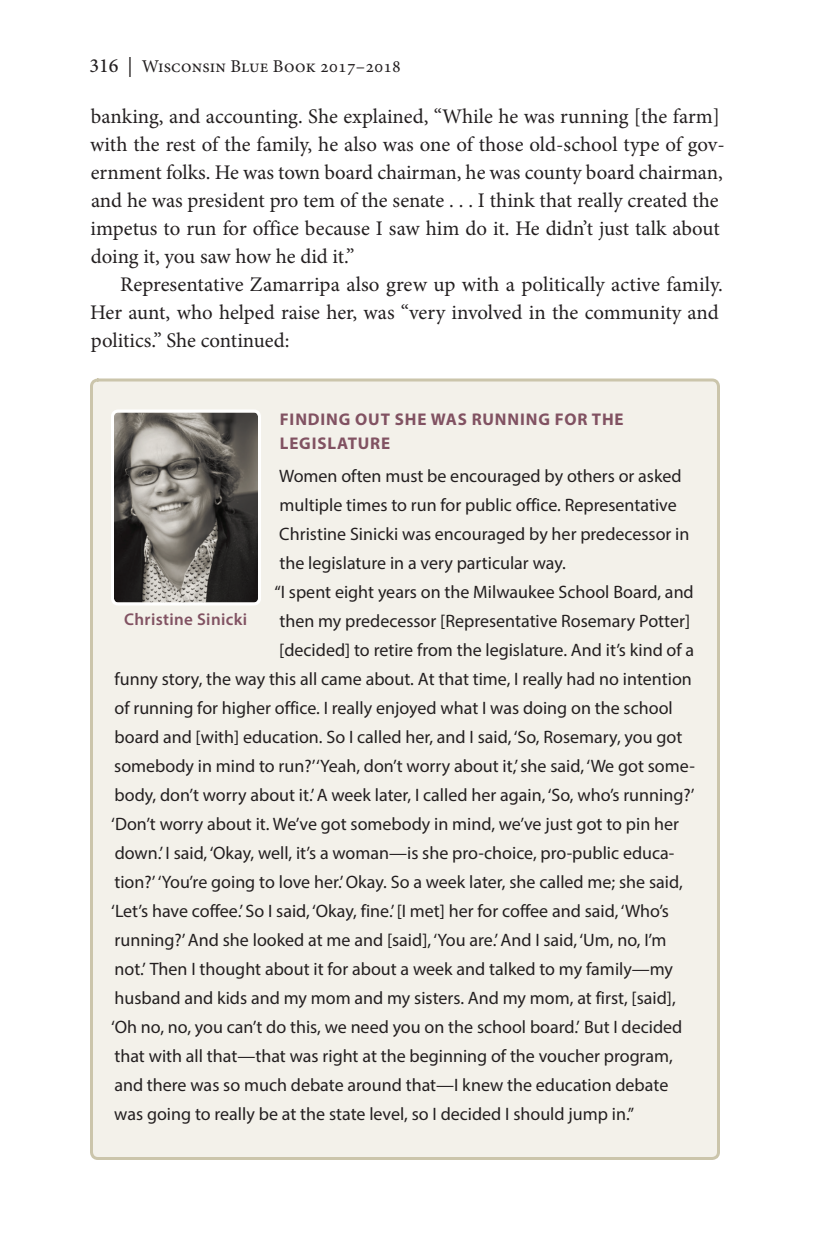
<style>
.page{position:relative;width:828px;height:1260px;background:#fff}
.page>*{position:absolute;margin:0;border:0;box-sizing:border-box;transform-origin:0 0}
.t1{font:20.8px/28px "Minion Pro";letter-spacing:-.005em;color:#231f20}
.t2{font:18px "Myriad Pro";color:#231f20}
.t3{font:18px "Minion Pro";letter-spacing:.01em;color:#231f20}
.t4{font:700 17px/24px "Myriad Pro";letter-spacing:.05em;color:#815262}
.t5{font:600 17px "Myriad Pro";letter-spacing:.02em;color:#815262}
.s1{font-weight:500;font-size:20px}
.s2{font-size:20px}
</style>
<div class="page">
<div style="left:92px;top:380px;width:627px;height:778px;background:#f3f1ea;border-radius:7px"></div>
<div style="left:90px;top:378px;width:630px;height:782px;border:3px solid #cbc5ab;border-radius:7px"></div>
<img style="left:115px;top:414px;width:142px;height:188px">
<div style="left:111px;top:410px;width:150px;height:196px;border:3px solid #fff;border-radius:6px"></div>
<p class="t3" style="left:89px;top:54px;width:313px"><span class="s1">316</span> <span class="s2">|</span> Wisconsin Blue Book 2017–2018</p>
<p class="t1" style="left:90px;top:103px;width:636px">banking, and accounting. She explained, “While he was running [the farm] with the rest of the family, he also was one of those old-school type of gov&shy;ernment folks. He was town board chairman, he was county board chairman, and he was president pro tem of the senate . . . I think that really created the impetus to run for office because I saw him do it. He didn’t just talk about doing it, you saw how he did it.”</p>
<p class="t1" style="left:90px;top:271px;width:634px;text-indent:30px">Representative Zamarripa also grew up with a politically active family.<br>Her aunt, who helped raise her, was “very involved in the community and politics.” She continued:</p>
<p class="t4" style="left:280px;top:407px;width:345px">FINDING OUT SHE WAS RUNNING FOR THE<br>LEGISLATURE</p>
<p class="t2" style="left:279px;top:465px;width:404px">Women often must be encouraged by others or asked</p>
<p class="t2" style="left:280px;top:494px;width:399px">multiple times to run for public office. Representative</p>
<p class="t2" style="left:279px;top:523px;width:412px">Christine Sinicki was encouraged by her predecessor in</p>
<p class="t2" style="left:279px;top:552px;width:288px">the legislature in a very particular way.</p>
<p class="t2" style="left:274px;top:581px;width:421px">“I spent eight years on the Milwaukee School Board, and</p>
<p class="t2" style="left:279px;top:610px;width:412px">then my predecessor [Representative Rosemary Potter]</p>
<p class="t2" style="left:279px;top:639px;width:416px">[decided] to retire from the legislature. And it’s kind of a</p>
<p class="t2" style="left:115px;top:668px;width:579px">funny story, the way this all came about. At that time, I really had no intention</p>
<p class="t2" style="left:115px;top:697px;width:560px">of running for higher office. I really enjoyed what I was doing on the school</p>
<p class="t2" style="left:115px;top:726px;width:569px">board and [with] education. So I called her, and I said, ‘So, Rosemary, you got</p>
<p class="t2" style="left:114px;top:755px;width:582px">somebody in mind to run?’‘Yeah, don’t worry about it,’ she said, ‘We got some-</p>
<p class="t2" style="left:115px;top:784px;width:581px">body, don’t worry about it.’ A week later, I called her again, ‘So, who’s running?’</p>
<p class="t2" style="left:111px;top:813px;width:569px">‘Don’t worry about it. We’ve got somebody in mind, we’ve just got to pin her</p>
<p class="t2" style="left:115px;top:842px;width:561px">down.’ I said, ‘Okay, well, it’s a woman—is she pro-choice, pro-public educa-</p>
<p class="t2" style="left:114px;top:871px;width:570px">tion?’ ‘You’re going to love her.’ Okay. So a week later, she called me; she said,</p>
<p class="t2" style="left:111px;top:900px;width:559px">‘Let’s have coffee.’ So I said, ‘Okay, fine.’ [I met] her for coffee and said, ‘Who’s</p>
<p class="t2" style="left:115px;top:929px;width:554px">running?’ And she looked at me and [said], ‘You are.’ And I said, ‘Um, no, I’m</p>
<p class="t2" style="left:115px;top:958px;width:560px">not.’ Then I thought about it for about a week and talked to my family—my</p>
<p class="t2" style="left:114px;top:987px;width:563px">husband and kids and my mom and my sisters. And my mom, at first, [said],</p>
<p class="t2" style="left:111px;top:1016px;width:573px">‘Oh no, no, you can’t do this, we need you on the school board.’ But I decided</p>
<p class="t2" style="left:114px;top:1045px;width:560px">that with all that—that was right at the beginning of the voucher program,</p>
<p class="t2" style="left:114px;top:1074px;width:556px">and there was so much debate around that—I knew the education debate</p>
<p class="t2" style="left:114px;top:1103px;width:521px">was going to really be at the state level, so I decided I should jump in.”</p>
<p class="t5" style="left:124px;top:609px;width:125px">Christine Sinicki</p>
</div>
